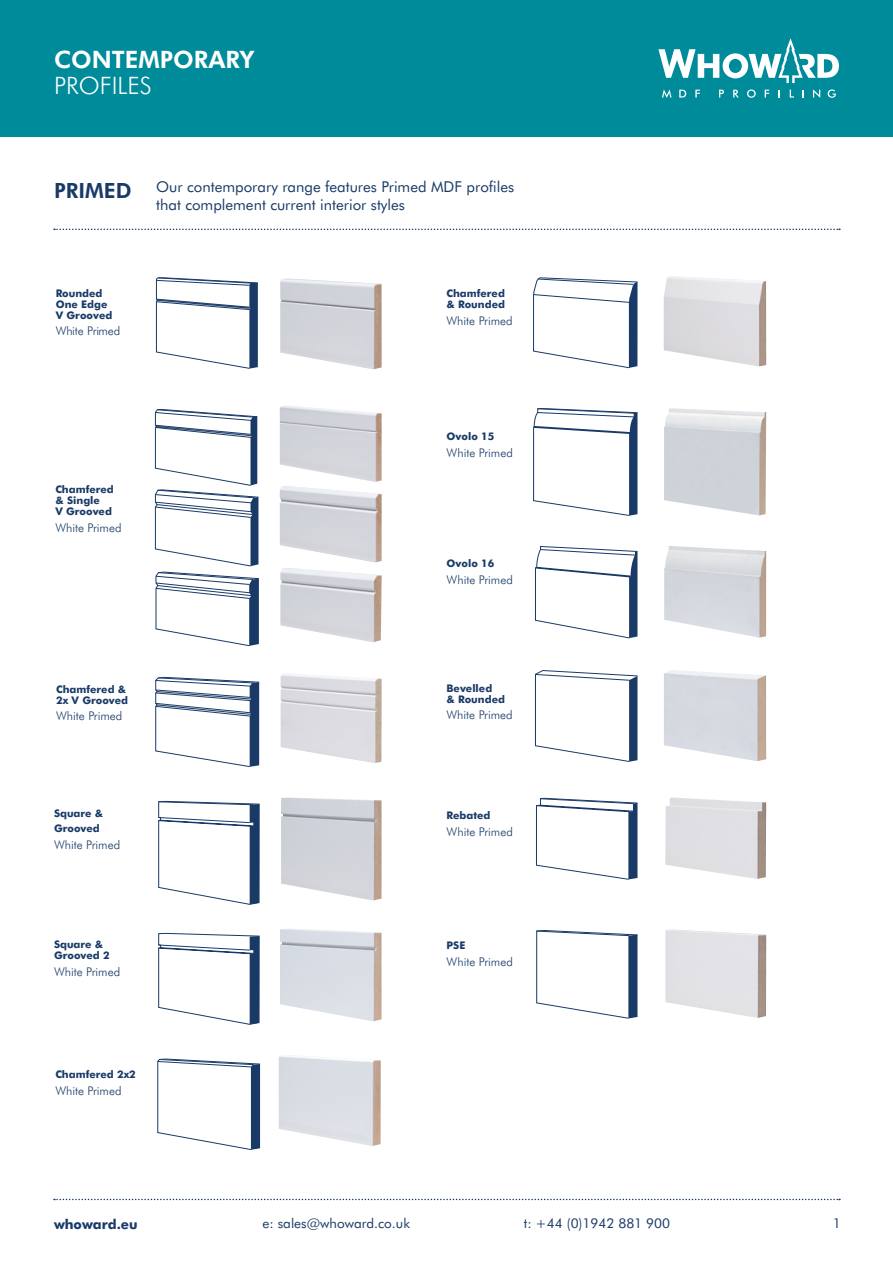
<style>
.page{position:relative;width:893px;height:1263px;background:#fff}
.page>*{position:absolute;margin:0;border:0;box-sizing:border-box;transform-origin:0 0}
.t1{font:800 24px "Futura BT";color:#fff}
.t2{font:300 24px "Futura BT";color:#fff}
.t3{font:800 21px "Futura BT";color:#193a67}
.t4{font:15px/18px "Futura BT";color:#193a67}
.t5{font:13.5px "Futura BT";color:#193a67}
.t6{font:700 13.5px "Futura BT";color:#193a67}
.t7{font:300 12px "Futura BT";color:#193a67}
.t8{font:300 12px "Futura BT";letter-spacing:-.02em;color:#193a67}
.t9{font:700 10.5px/10.9px "Futura BT";color:#193a67}
</style>
<div class="page">
<div style="left:0;top:0;width:893px;height:137px;background:#008b9a"></div>
<svg style="left:662px;top:89px;width:9px;height:9px"></svg>
<svg style="left:679px;top:90px;width:7px;height:8px"></svg>
<svg style="left:695px;top:90px;width:5px;height:8px"></svg>
<svg style="left:719px;top:90px;width:5px;height:8px"></svg>
<svg style="left:733px;top:90px;width:6px;height:8px"></svg>
<svg style="left:747px;top:89px;width:9px;height:9px"></svg>
<svg style="left:765px;top:90px;width:4px;height:8px"></svg>
<svg style="left:790px;top:90px;width:4px;height:8px"></svg>
<svg style="left:813px;top:89px;width:7px;height:9px"></svg>
<svg style="left:828px;top:89px;width:8px;height:9px"></svg>
<svg style="left:658px;top:38px;width:181px;height:45px"></svg>
<img style="left:281px;top:674px;width:101px;height:89px">
<img style="left:280px;top:279px;width:102px;height:90px">
<img style="left:281px;top:797px;width:101px;height:103px">
<img style="left:280px;top:486px;width:102px;height:76px">
<img style="left:280px;top:405px;width:102px;height:77px">
<img style="left:280px;top:568px;width:102px;height:74px">
<img style="left:279px;top:1055px;width:102px;height:91px">
<img style="left:664px;top:276px;width:102px;height:90px">
<img style="left:665px;top:930px;width:101px;height:88px">
<img style="left:280px;top:929px;width:102px;height:92px">
<img style="left:665px;top:797px;width:101px;height:82px">
<img style="left:664px;top:408px;width:102px;height:107px">
<img style="left:664px;top:546px;width:102px;height:92px">
<img style="left:664px;top:670px;width:102px;height:91px">
<svg style="left:54px;top:229px;width:786px;height:1px"></svg>
<svg style="left:54px;top:1199px;width:786px;height:1px"></svg>
<svg style="left:533px;top:277px;width:105px;height:91px"></svg>
<svg style="left:536px;top:930px;width:102px;height:89px"></svg>
<svg style="left:533px;top:408px;width:105px;height:108px"></svg>
<svg style="left:535px;top:546px;width:103px;height:92px"></svg>
<svg style="left:535px;top:670px;width:103px;height:92px"></svg>
<svg style="left:536px;top:798px;width:102px;height:82px"></svg>
<svg style="left:156px;top:277px;width:102px;height:92px"></svg>
<svg style="left:155px;top:409px;width:104px;height:157px"></svg>
<svg style="left:156px;top:572px;width:103px;height:74px"></svg>
<svg style="left:155px;top:677px;width:105px;height:90px"></svg>
<svg style="left:158px;top:801px;width:102px;height:104px"></svg>
<svg style="left:158px;top:933px;width:102px;height:92px"></svg>
<svg style="left:157px;top:1058px;width:103px;height:92px"></svg>
<h1 class="t1" style="left:54px;top:45px;width:202px">CONTEMPORARY</h1>
<h1 class="t2" style="left:54px;top:71px;width:99px">PROFILES</h1>
<h2 class="t3" style="left:54px;top:177px;width:79px">PRIMED</h2>
<h3 class="t4" style="left:156px;top:178px;width:359px">Our contemporary range features Primed MDF profiles that complement current interior styles</h3>
<p class="t9" style="left:56px;top:287px;width:58px">Rounded<br>One Edge<br>V Grooved</p>
<p class="t8" style="left:56px;top:324px;width:66px">White Primed</p>
<p class="t9" style="left:446px;top:288px;width:60px">Chamfered &amp; Rounded</p>
<p class="t7" style="left:446px;top:313px;width:68px">White Primed</p>
<p class="t9" style="left:55px;top:484px;width:60px">Chamfered &amp; Single<br>V Grooved</p>
<p class="t7" style="left:55px;top:520px;width:68px">White Primed</p>
<p class="t9" style="left:447px;top:431px;width:49px">Ovolo 15</p>
<p class="t7" style="left:447px;top:446px;width:68px">White Primed</p>
<p class="t9" style="left:447px;top:558px;width:49px">Ovolo 16</p>
<p class="t7" style="left:447px;top:573px;width:68px">White Primed</p>
<p class="t9" style="left:56px;top:683px;width:74px">Chamfered &amp;<br>2x V Grooved</p>
<p class="t7" style="left:56px;top:709px;width:68px">White Primed</p>
<p class="t9" style="left:446px;top:682px;width:60px">Bevelled<br>&amp; Rounded</p>
<p class="t7" style="left:446px;top:708px;width:68px">White Primed</p>
<p class="t9" style="left:54px;top:805px;width:51px;line-height:15px">Square &amp;<br>Grooved</p>
<p class="t7" style="left:54px;top:837px;width:68px">White Primed</p>
<p class="t9" style="left:447px;top:810px;width:45px">Rebated</p>
<p class="t7" style="left:447px;top:825px;width:68px">White Primed</p>
<p class="t9" style="left:54px;top:939px;width:57px">Square &amp;<br>Grooved 2</p>
<p class="t7" style="left:54px;top:964px;width:68px">White Primed</p>
<p class="t9" style="left:447px;top:940px;width:20px">PSE</p>
<p class="t7" style="left:447px;top:954px;width:68px">White Primed</p>
<p class="t9" style="left:55px;top:1069px;width:82px">Chamfered 2x2</p>
<p class="t7" style="left:55px;top:1084px;width:68px">White Primed</p>
<p class="t6" style="left:54px;top:1215px;width:85px">whoward.eu</p>
<p class="t5" style="left:263px;top:1215px;width:149px">e: sales@whoward.co.uk</p>
<p class="t5" style="left:524px;top:1215px;width:148px">t: +44 (0)1942 881 900</p>
<p class="t5" style="left:833px;top:1215px;width:9px">1</p>
</div>
